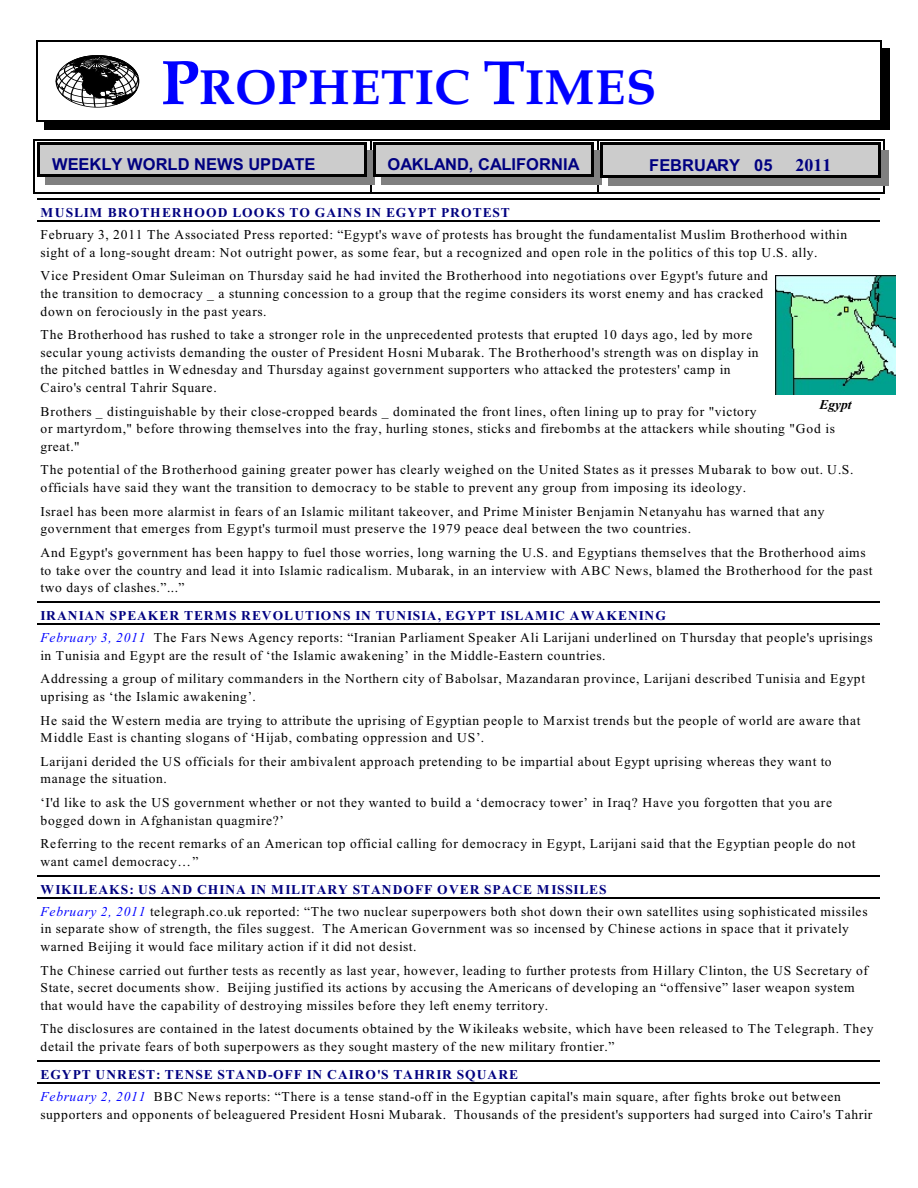
<style>
.page{position:relative;width:918px;height:1188px;background:#fff}
.page>*{position:absolute;margin:0;border:0;box-sizing:border-box;transform-origin:0 0}
.t1{font:700 49.5px "Book Antiqua";letter-spacing:.015em;color:#00f}
.t2{font:700 18px "Times New Roman";color:#000080}
.t3{font:700 16.5px "Arial";color:#000080}
.t4{font:13.5px/17.7px "Times New Roman";letter-spacing:.045em;color:#000}
.t5{font:700 13.5px "Times New Roman";letter-spacing:.08em;color:#000080}
.t6{font:italic 700 13.5px "Times New Roman";letter-spacing:.005em;color:#000}
.s1{font-size:62.85px}
.s2{font-weight:700;color:#000080}
.s3{font-style:italic;color:#00f}
</style>
<div class="page">
<hr style="left:34px;top:139px;width:1px;height:54px;background:#000">
<hr style="left:34px;top:139px;width:336px;height:1px;background:#000">
<hr style="left:34px;top:192px;width:336px;height:1px;background:#000">
<hr style="left:370px;top:139px;width:2px;height:54px;background:#000">
<hr style="left:370px;top:139px;width:227px;height:1px;background:#000">
<hr style="left:370px;top:192px;width:227px;height:1px;background:#000">
<hr style="left:597px;top:139px;width:1px;height:54px;background:#000">
<hr style="left:883px;top:139px;width:1px;height:54px;background:#000">
<hr style="left:597px;top:139px;width:287px;height:1px;background:#000">
<hr style="left:597px;top:192px;width:287px;height:1px;background:#000">
<hr style="left:36px;top:40px;width:1px;height:82px;background:#000">
<hr style="left:880px;top:40px;width:2px;height:82px;background:#000">
<hr style="left:36px;top:40px;width:846px;height:2px;background:#000">
<hr style="left:36px;top:121px;width:846px;height:1px;background:#000">
<div style="left:882px;top:48px;width:8px;height:82px;background:#000"></div>
<div style="left:44px;top:122px;width:846px;height:8px;background:#000"></div>
<div style="left:37px;top:142px;width:330px;height:34px;background:#ccc"></div>
<hr style="left:37px;top:142px;width:3px;height:34px;background:#000">
<hr style="left:364px;top:142px;width:3px;height:34px;background:#000">
<hr style="left:37px;top:142px;width:330px;height:3px;background:#000">
<hr style="left:37px;top:174px;width:330px;height:2px;background:#000">
<div style="left:367px;top:150px;width:8px;height:34px;background:#808080"></div>
<div style="left:45px;top:177px;width:330px;height:7px;background:#808080"></div>
<div style="left:373px;top:142px;width:220px;height:34px;background:#ccc"></div>
<hr style="left:373px;top:142px;width:3px;height:34px;background:#000">
<hr style="left:591px;top:142px;width:2px;height:34px;background:#000">
<hr style="left:373px;top:142px;width:220px;height:3px;background:#000">
<hr style="left:373px;top:174px;width:220px;height:2px;background:#000">
<div style="left:594px;top:150px;width:8px;height:34px;background:#808080"></div>
<div style="left:381px;top:177px;width:220px;height:7px;background:#808080"></div>
<div style="left:600px;top:142px;width:281px;height:36px;background:#ccc"></div>
<hr style="left:600px;top:142px;width:3px;height:36px;background:#000">
<hr style="left:878px;top:142px;width:3px;height:36px;background:#000">
<hr style="left:600px;top:142px;width:281px;height:3px;background:#000">
<hr style="left:600px;top:175px;width:281px;height:3px;background:#000">
<div style="left:881px;top:150px;width:8px;height:36px;background:#808080"></div>
<div style="left:608px;top:178px;width:281px;height:8px;background:#808080"></div>
<hr style="left:37px;top:199px;width:843px;height:1px;background:#000">
<hr style="left:37px;top:221px;width:843px;height:1px;background:#000">
<hr style="left:37px;top:602px;width:843px;height:1px;background:#000">
<hr style="left:37px;top:624px;width:843px;height:1px;background:#000">
<hr style="left:37px;top:875px;width:843px;height:2px;background:#000">
<hr style="left:37px;top:897px;width:843px;height:2px;background:#000">
<hr style="left:37px;top:1061px;width:843px;height:1px;background:#000">
<hr style="left:37px;top:1083px;width:843px;height:1px;background:#000">
<svg style="left:56px;top:55px;width:83px;height:52px"></svg>
<img style="left:775px;top:276px;width:120px;height:118px">
<h1 class="t1" style="left:161px;top:68px;width:497px"><span class="s1">P</span>ROPHETIC <span class="s1">T</span>IMES</h1>
<p class="t3" style="left:52px;top:158px;width:265px">WEEKLY WORLD NEWS UPDATE</p>
<p class="t3" style="left:388px;top:158px;width:194px">OAKLAND, CALIFORNIA</p>
<p class="t3" style="left:649px;top:159px;width:125px">FEBRUARY 05</p>
<h2 class="t2" style="left:795px;top:159px;width:37px">2011</h2>
<p class="t5" style="left:40px;top:208px;width:471px">MUSLIM BROTHERHOOD LOOKS TO GAINS IN EGYPT PROTEST</p>
<p class="t4" style="left:40px;top:227px;width:808px">February 3, 2011 The Associated Press reported: “Egypt's wave of protests has brought the fundamentalist Muslim Brotherhood within sight of a long-sought dream: Not outright power, as some fear, but a recognized and open role in the politics of this top U.S. ally.</p>
<p class="t4" style="left:40px;top:268px;width:729px">Vice President Omar Suleiman on Thursday said he had invited the Brotherhood into negotiations over Egypt's future and the transition to democracy _ a stunning concession to a group that the regime considers its worst enemy and has cracked down on ferociously in the past years.</p>
<p class="t4" style="left:40px;top:327px;width:720px">The Brotherhood has rushed to take a stronger role in the unprecedented protests that erupted 10 days ago, led by more secular young activists demanding the ouster of President Hosni Mubarak. The Brotherhood's strength was on display in the pitched battles in Wednesday and Thursday against government supporters who attacked the protesters' camp in Cairo's central Tahrir Square.</p>
<p class="t4" style="left:40px;top:404px;width:796px">Brothers _ distinguishable by their close-cropped beards _ dominated the front lines, often lining up to pray for "victory<br>or martyrdom," before throwing themselves into the fray, hurling stones, sticks and firebombs at the attackers while shouting "God is great."</p>
<p class="t4" style="left:40px;top:462px;width:815px">The potential of the Brotherhood gaining greater power has clearly weighed on the United States as it presses Mubarak to bow out. U.S. officials have said they want the transition to democracy to be stable to prevent any group from imposing its ideology.</p>
<p class="t4" style="left:40px;top:504px;width:786px">Israel has been more alarmist in fears of an Islamic militant takeover, and Prime Minister Benjamin Netanyahu has warned that any government that emerges from Egypt's turmoil must preserve the 1979 peace deal between the two countries.</p>
<p class="t4" style="left:40px;top:545px;width:834px">And Egypt's government has been happy to fuel those worries, long warning the U.S. and Egyptians themselves that the Brotherhood aims to take over the country and lead it into Islamic radicalism. Mubarak, in an interview with ABC News, blamed the Brotherhood for the past two days of clashes.”...”</p>
<p class="t4" style="left:40px;top:606px;width:834px;line-height:21.8px"><span class="s2">IRANIAN SPEAKER TERMS REVOLUTIONS IN TUNISIA, EGYPT ISLAMIC AWAKENING<br></span><span class="s3">February 3, 2011</span> The Fars News Agency reports: “Iranian Parliament Speaker Ali Larijani underlined on Thursday that people's uprisings</p>
<p class="t4" style="left:40px;top:645px;width:826px;line-height:23.5px">in Tunisia and Egypt are the result of ‘the Islamic awakening’ in the Middle-Eastern countries.<br>Addressing a group of military commanders in the Northern city of Babolsar, Mazandaran province, Larijani described Tunisia and Egypt</p>
<p class="t4" style="left:40px;top:686px;width:822px;line-height:23.5px">uprising as ‘the Islamic awakening’.<br>He said the Western media are trying to attribute the uprising of Egyptian people to Marxist trends but the people of world are aware that</p>
<p class="t4" style="left:40px;top:727px;width:793px;line-height:23.5px">Middle East is chanting slogans of ‘Hijab, combating oppression and US’.<br>Larijani derided the US officials for their ambivalent approach pretending to be impartial about Egypt uprising whereas they want to</p>
<p class="t4" style="left:40px;top:768px;width:793px;line-height:23.5px">manage the situation.<br>‘I'd like to ask the US government whether or not they wanted to build a ‘democracy tower’ in Iraq? Have you forgotten that you are</p>
<p class="t4" style="left:40px;top:810px;width:817px;line-height:23.5px">bogged down in Afghanistan quagmire?’<br>Referring to the recent remarks of an American top official calling for democracy in Egypt, Larijani said that the Egyptian people do not</p>
<p class="t4" style="left:40px;top:854px;width:159px">want camel democracy…”</p>
<p class="t4" style="left:40px;top:880px;width:829px;line-height:21.8px"><span class="s2">WIKILEAKS: US AND CHINA IN MILITARY STANDOFF OVER SPACE MISSILES<br></span><span class="s3">February 2, 2011</span> telegraph.co.uk reported: “The two nuclear superpowers both shot down their own satellites using sophisticated missiles</p>
<p class="t4" style="left:40px;top:921px;width:810px">in separate show of strength, the files suggest. The American Government was so incensed by Chinese actions in space that it privately warned Beijing it would face military action if it did not desist.</p>
<p class="t4" style="left:40px;top:962px;width:829px">The Chinese carried out further tests as recently as last year, however, leading to further protests from Hillary Clinton, the US Secretary of<br>State, secret documents show. Beijing justified its actions by accusing the Americans of developing an “offensive” laser weapon system that would have the capability of destroying missiles before they left enemy territory.</p>
<p class="t4" style="left:40px;top:1021px;width:835px">The disclosures are contained in the latest documents obtained by the Wikileaks website, which have been released to The Telegraph. They detail the private fears of both superpowers as they sought mastery of the new military frontier.”</p>
<p class="t4" style="left:40px;top:1065px;width:802px;line-height:21.8px"><span class="s2">EGYPT UNREST: TENSE STAND-OFF IN CAIRO'S TAHRIR SQUARE<br></span><span class="s3">February 2, 2011</span> BBC News reports: “There is a tense stand-off in the Egyptian capital's main square, after fights broke out between</p>
<p class="t4" style="left:40px;top:1106px;width:833px">supporters and opponents of beleaguered President Hosni Mubarak. Thousands of the president's supporters had surged into Cairo's Tahrir</p>
<p class="t6" style="left:819px;top:400px;width:34px">Egypt</p>
</div>
